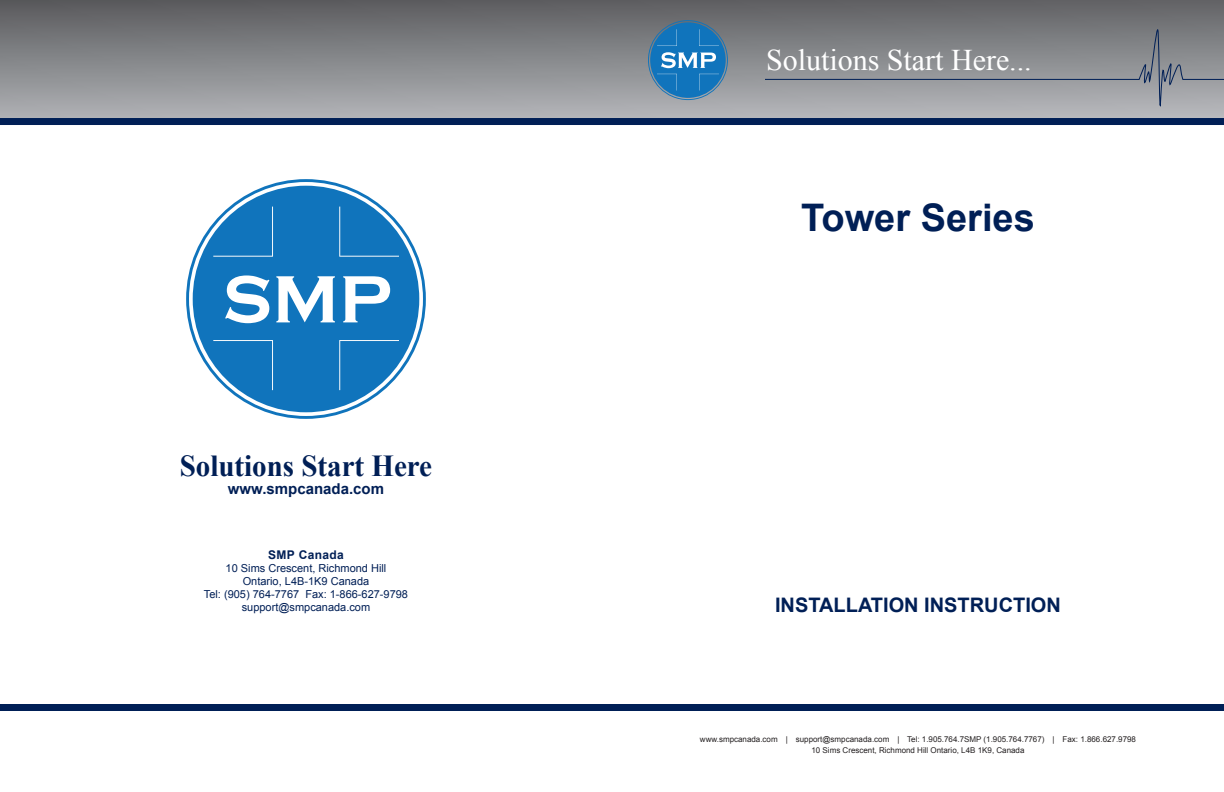
<style>
.page{position:relative;width:1224px;height:792px;background:#fff}
.page>*{position:absolute;margin:0;border:0;box-sizing:border-box;transform-origin:0 0}
.t1{font:700 38px "Arial";color:#001f56}
.t2{font:700 30.5px "Times New Roman";color:#001f56;scale:.95 1}
.t3{font:30px "Times New Roman";color:#fff}
.t4{font:700 20px "Arial";color:#001f56}
.t5{font:700 15px "Arial";color:#001f56}
.t6{font:700 12px "Arial";letter-spacing:.03em;color:#001f56}
.t7{font:11px/13.2px "Arial";color:#001f56;text-align:center}
.t8{font:8px "Arial";color:#231f20}
</style>
<div class="page">
<div style="left:0;top:0;width:1224px;height:121px;background:linear-gradient(to bottom,#5c5d5f,#b3b5b9)"></div>
<svg style="left:648px;top:20px;width:80px;height:80px;background:#4184b4"></svg>
<div style="left:0;top:118px;width:1224px;height:7px;background:#001f56"></div>
<div style="left:0;top:704px;width:1224px;height:7px;background:#001f56"></div>
<svg style="left:765px;top:14px;width:459px;height:104px;background:#8e9094"></svg>
<svg style="left:186px;top:179px;width:240px;height:240px;fill:#1074bc"></svg>
<svg style="left:225px;top:275px;width:44px;height:48px"></svg>
<svg style="left:276px;top:276px;width:59px;height:46px"></svg>
<svg style="left:343px;top:276px;width:47px;height:46px"></svg>
<svg style="left:339px;top:207px;width:60px;height:50px;background:#2c84c3"></svg>
<p class="t2" style="left:180px;top:445px;width:267px">Solutions Start Here</p>
<p class="t5" style="left:228px;top:479px;width:158px">www.smpcanada.com</p>
<p class="t6" style="left:268px;top:546px;width:77px">SMP Canada</p>
<p class="t7" style="left:226px;top:561px;width:162px">10 Sims Crescent, Richmond Hill<br>Ontario, L4B-1K9 Canada</p>
<p class="t7" style="left:204px;top:588px;width:206px">Tel: (905) 764-7767 Fax: 1-866-627-9798</p>
<p class="t7" style="left:242px;top:601px;width:130px">support@smpcanada.com</p>
<p class="t3" style="left:766px;top:40px;width:267px">Solutions Start Here...</p>
<p class="t1" style="left:801px;top:193px;width:235px">Tower Series</p>
<p class="t4" style="left:775px;top:592px;width:287px">INSTALLATION INSTRUCTION</p>
<p class="t8" style="left:700px;top:734px;width:438px">www.smpcanada.com | support@smpcanada.com | Tel: 1.905.764.7SMP (1.905.764.7767) | Fax: 1.866.627.9798</p>
<p class="t8" style="left:812px;top:745px;width:214px">10 Sims Crescent, Richmond Hill Ontario, L4B 1K9, Canada</p>
</div>
